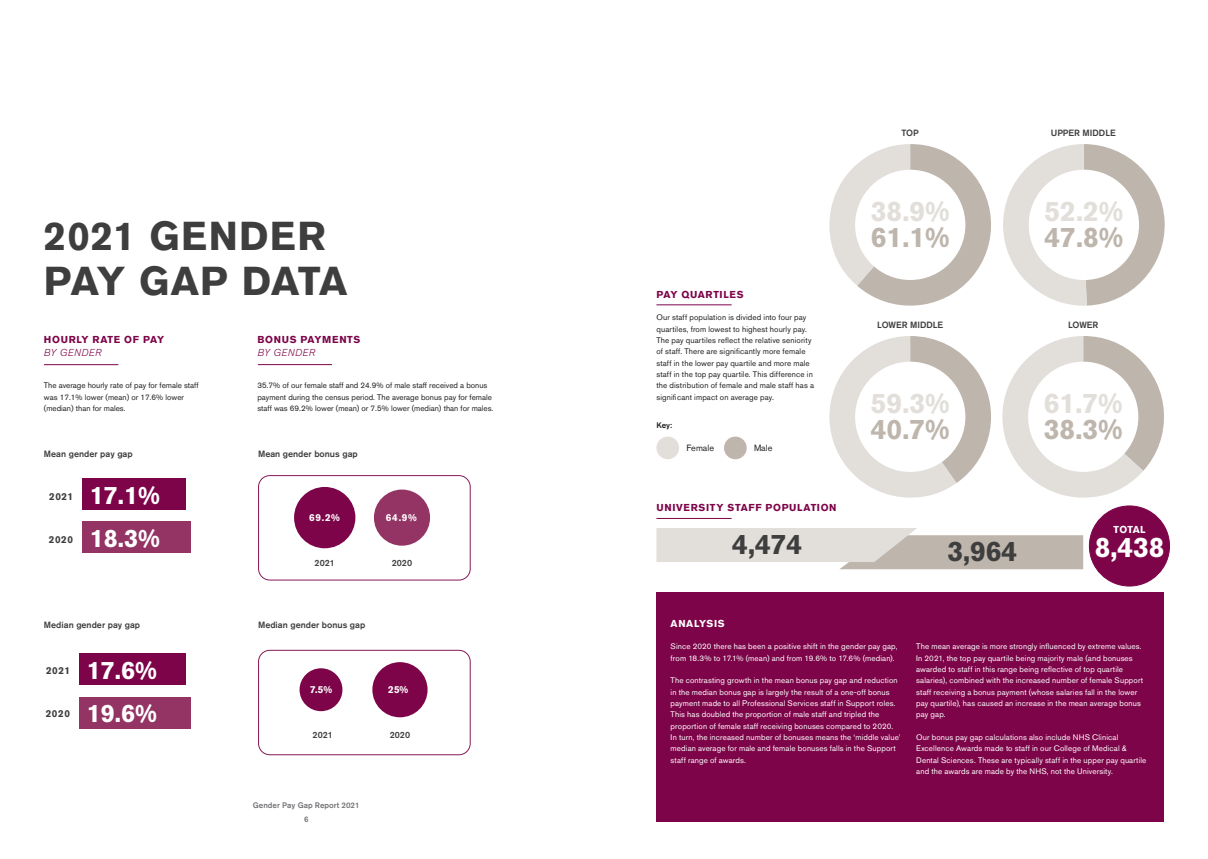
<style>
.page{position:relative;width:1208px;height:859px;background:#fff}
.page>*{position:absolute;margin:0;border:0;box-sizing:border-box;transform-origin:0 0}
.t1{font:700 40px/45px "Akzidenz Grotesk BQ";letter-spacing:.03em;color:#3e3e3f}
.t2{font:700 28px/26.3px "Akzidenz Grotesk BQ";color:#e2dfdb}
.t3{font:700 28px "Akzidenz Grotesk BQ";color:#3e3e3f}
.t4{font:700 28px "Akzidenz Grotesk BQ";color:#fff}
.t5{font:700 25px "Akzidenz Grotesk BQ";color:#fff}
.t6{font:700 10px/13px "Akzidenz Grotesk BQ";letter-spacing:.065em;color:#7d0449}
.t7{font:700 10px "Akzidenz Grotesk BQ";letter-spacing:.05em;color:#fff}
.t8{font:700 10px "Akzidenz Grotesk BQ";letter-spacing:.06em;color:#3e3e3f}
.t9{font:500 9px "Akzidenz Grotesk BQ";color:#3e3e3f}
.t10{font:9px "Akzidenz Grotesk BQ";color:#231f20}
.t11{font:8px/11.3px "Akzidenz Grotesk BQ";letter-spacing:.015em;color:#fff}
.t12{font:8px/11.3px "Akzidenz Grotesk BQ";letter-spacing:.01em;color:#231f20}
.t13{font:500 8px/14.5px "Akzidenz Grotesk BQ";color:#757478;text-align:center}
.t14{font:500 8px "Akzidenz Grotesk BQ";color:#231f20}
.s1{font-weight:300;font-style:italic}
.s2{color:#beb6ad}
</style>
<div class="page">
<div style="left:656px;top:592px;width:508px;height:230px;background:#7d0449"></div>
<div style="left:82px;top:521px;width:109px;height:32px;background:#933464"></div>
<div style="left:82px;top:479px;width:104px;height:31px;background:#7d0449"></div>
<div style="left:79px;top:697px;width:111px;height:31px;background:#933464"></div>
<div style="left:79px;top:653px;width:107px;height:32px;background:#7d0449"></div>
<div style="left:372px;top:662px;width:55px;height:55px;background:#7d0449;border-radius:28px"></div>
<div style="left:258px;top:475px;width:213px;height:105px;border:1px solid #871956;border-radius:11px"></div>
<div style="left:258px;top:650px;width:213px;height:105px;border:1px solid #871956;border-radius:11px"></div>
<div style="left:299px;top:668px;width:43px;height:43px;background:#7d0449;border-radius:21px"></div>
<div style="left:294px;top:487px;width:61px;height:61px;background:#7d0449;border-radius:31px"></div>
<div style="left:374px;top:489px;width:56px;height:57px;background:#933464;border-radius:28px"></div>
<div style="left:656px;top:437px;width:23px;height:22px;background:#e2dfdb;border-radius:50%"></div>
<div style="left:724px;top:437px;width:22px;height:22px;background:#beb6ad;border-radius:50%"></div>
<svg style="left:829px;top:144px;width:336px;height:162px"></svg>
<div style="left:1028px;top:170px;width:111px;height:110px;background:#fff;border-radius:50%"></div>
<svg style="left:829px;top:336px;width:335px;height:162px"></svg>
<div style="left:1028px;top:362px;width:110px;height:110px;background:#fff;border-radius:50%"></div>
<svg style="left:656px;top:528px;width:427px;height:41px;background:#d8d3ce"></svg>
<hr style="left:258px;top:364px;width:74px;height:1px;background:#7d0449">
<hr style="left:44px;top:364px;width:74px;height:1px;background:#7d0449">
<hr style="left:656px;top:304px;width:75px;height:1px;background:#7d0449">
<hr style="left:656px;top:518px;width:75px;height:1px;background:#7d0449">
<div style="left:1089px;top:506px;width:80px;height:80px;background:#7d0449;border-radius:50%"></div>
<h1 class="t1" style="left:44px;top:214px;width:305px">2021 GENDER<br>PAY GAP DATA</h1>
<h2 class="t6" style="left:44px;top:333px;width:122px">HOURLY RATE OF PAY<br><span class="s1">BY GENDER</span></h2>
<p class="t12" style="left:44px;top:380px;width:156px">The average hourly rate of pay for female staff was 17.1% lower (mean) or 17.6% lower (median) than for males.</p>
<p class="t9" style="left:44px;top:448px;width:90px">Mean gender pay gap</p>
<p class="t8" style="left:49px;top:491px;width:25px">2021</p>
<p class="t5" style="left:90px;top:481px;width:72px">17.1%</p>
<p class="t8" style="left:49px;top:534px;width:26px">2020</p>
<p class="t5" style="left:90px;top:523px;width:72px">18.3%</p>
<p class="t9" style="left:44px;top:619px;width:98px">Median gender pay gap</p>
<p class="t8" style="left:46px;top:664px;width:25px">2021</p>
<p class="t5" style="left:87px;top:655px;width:72px">17.6%</p>
<p class="t8" style="left:46px;top:708px;width:26px">2020</p>
<p class="t5" style="left:87px;top:699px;width:72px">19.6%</p>
<h3 class="t6" style="left:257px;top:333px;width:104px">BONUS PAYMENTS<br><span class="s1">BY GENDER</span></h3>
<p class="t12" style="left:257px;top:380px;width:237px">35.7% of our female staff and 24.9% of male staff received a bonus payment during the census period. The average bonus pay for female staff was 69.2% lower (mean) or 7.5% lower (median) than for males.</p>
<p class="t9" style="left:258px;top:448px;width:101px">Mean gender bonus gap</p>
<p class="t7" style="left:309px;top:512px;width:32px">69.2%</p>
<p class="t9" style="left:315px;top:557px;width:22px">2021</p>
<p class="t7" style="left:386px;top:512px;width:33px">64.9%</p>
<p class="t9" style="left:392px;top:557px;width:22px">2020</p>
<p class="t9" style="left:258px;top:619px;width:109px">Median gender bonus gap</p>
<p class="t7" style="left:310px;top:683px;width:24px">7.5%</p>
<p class="t7" style="left:388px;top:684px;width:22px">25%</p>
<p class="t9" style="left:313px;top:729px;width:22px">2021</p>
<p class="t9" style="left:390px;top:729px;width:22px">2020</p>
<p class="t13" style="left:253px;top:798px;width:108px">Gender Pay Gap Report 2021<br>6</p>
<p class="t9" style="left:901px;top:127px;width:19px">TOP</p>
<p class="t9" style="left:1050px;top:127px;width:66px">UPPER MIDDLE</p>
<h4 class="t6" style="left:656px;top:288px;width:89px">PAY QUARTILES</h4>
<p class="t12" style="left:656px;top:312px;width:159px">Our staff population is divided into four pay quartiles, from lowest to highest hourly pay.<br>The pay quartiles reflect the relative seniority of staff. There are significantly more female staff in the lower pay quartile and more male staff in the top pay quartile. This difference in the distribution of female and male staff has a significant impact on average pay.</p>
<p class="t14" style="left:656px;top:421px;width:17px">Key:</p>
<p class="t10" style="left:686px;top:443px;width:29px">Female</p>
<p class="t10" style="left:754px;top:443px;width:20px">Male</p>
<p class="t2" style="left:871px;top:198px;width:80px">38.9%<br><span class="s2">61.1%</span></p>
<p class="t2" style="left:1044px;top:198px;width:80px">52.2%<br><span class="s2">47.8%</span></p>
<p class="t9" style="left:877px;top:319px;width:67px">LOWER MIDDLE</p>
<p class="t9" style="left:1068px;top:319px;width:32px">LOWER</p>
<p class="t2" style="left:871px;top:390px;width:80px">59.3%<br><span class="s2">40.7%</span></p>
<p class="t2" style="left:1043px;top:390px;width:80px">61.7%<br><span class="s2">38.3%</span></p>
<h5 class="t6" style="left:656px;top:501px;width:182px">UNIVERSITY STAFF POPULATION</h5>
<p class="t3" style="left:732px;top:528px;width:71px">4,474</p>
<p class="t3" style="left:947px;top:535px;width:71px">3,964</p>
<p class="t7" style="left:1113px;top:523px;width:34px">TOTAL</p>
<p class="t4" style="left:1094px;top:531px;width:71px">8,438</p>
<h6 class="t7" style="left:670px;top:617px;width:56px">ANALYSIS</h6>
<p class="t11" style="left:670px;top:641px;width:228px">Since 2020 there has been a positive shift in the gender pay gap,</p>
<p class="t11" style="left:916px;top:641px;width:227px">The mean average is more strongly influenced by extreme values.</p>
<p class="t11" style="left:670px;top:652px;width:226px">from 18.3% to 17.1% (mean) and from 19.6% to 17.6% (median).</p>
<p class="t11" style="left:916px;top:652px;width:218px">In 2021, the top pay quartile being majority male (and bonuses awarded to staff in this range being reflective of top quartile</p>
<p class="t11" style="left:670px;top:675px;width:228px">The contrasting growth in the mean bonus pay gap and reduction</p>
<p class="t11" style="left:916px;top:675px;width:228px">salaries), combined with the increased number of female Support</p>
<p class="t11" style="left:670px;top:686px;width:220px">in the median bonus gap is largely the result of a one-off bonus</p>
<p class="t11" style="left:916px;top:686px;width:222px">staff receiving a bonus payment (whose salaries fall in the lower</p>
<p class="t11" style="left:670px;top:697px;width:227px">payment made to all Professional Services staff in Support roles.</p>
<p class="t11" style="left:916px;top:697px;width:226px">pay quartile), has caused an increase in the mean average bonus</p>
<p class="t11" style="left:670px;top:709px;width:210px">This has doubled the proportion of male staff and tripled the</p>
<p class="t11" style="left:916px;top:709px;width:31px">pay gap.</p>
<p class="t11" style="left:670px;top:720px;width:231px">proportion of female staff receiving bonuses compared to 2020.<br>In turn, the increased number of bonuses means the ‘middle value’</p>
<p class="t11" style="left:916px;top:731px;width:204px">Our bonus pay gap calculations also include NHS Clinical</p>
<p class="t11" style="left:670px;top:743px;width:227px">median average for male and female bonuses falls in the Support</p>
<p class="t11" style="left:916px;top:743px;width:212px">Excellence Awards made to staff in our College of Medical &amp;</p>
<p class="t11" style="left:670px;top:754px;width:77px">staff range of awards.</p>
<p class="t11" style="left:916px;top:754px;width:232px">Dental Sciences. These are typically staff in the upper pay quartile and the awards are made by the NHS, not the University.</p>
</div>
